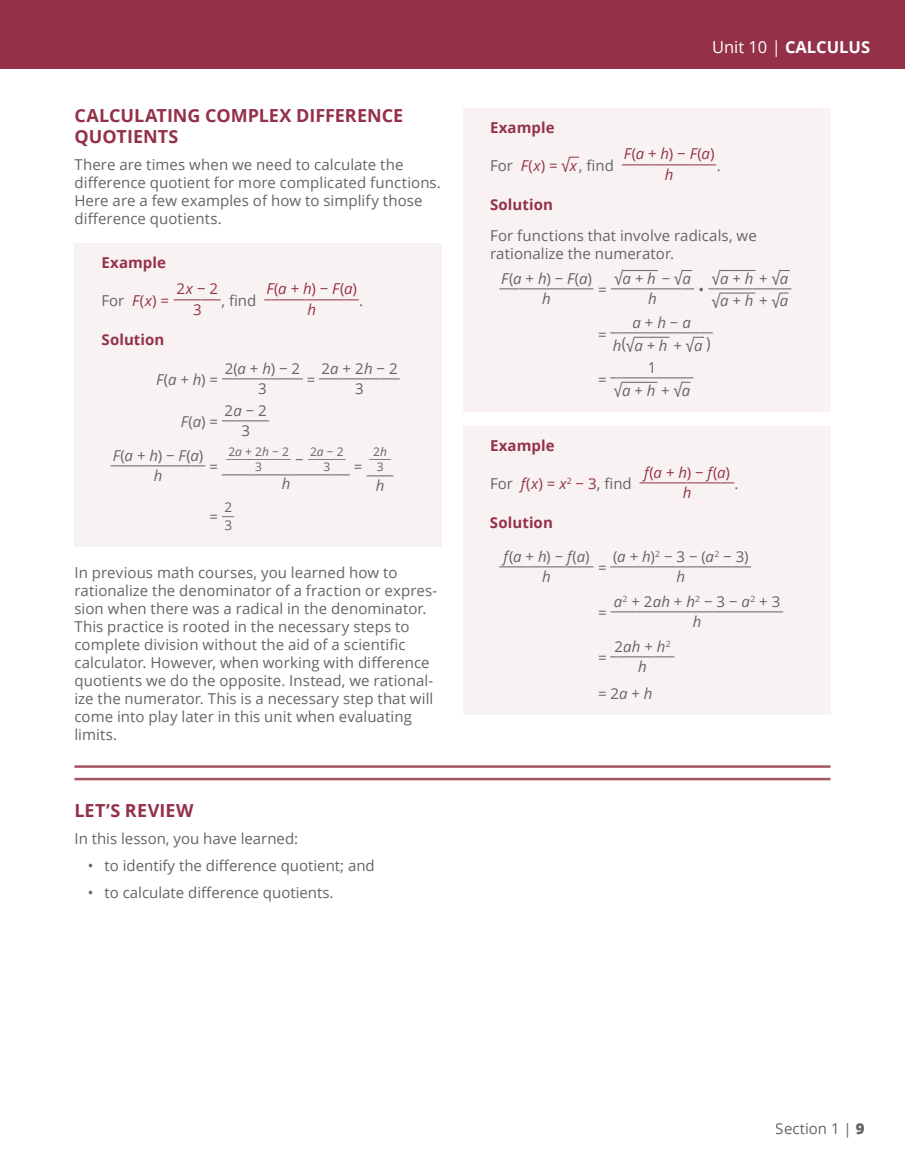
<style>
.page{position:relative;width:905px;height:1175px;background:#fff}
.page>*{position:absolute;margin:0;border:0;box-sizing:border-box;transform-origin:0 0}
.t1{font:700 18px/21.6px "Open Sans";color:#943149}
.t2{font:700 16.5px "Open Sans";color:#fff}
.t3{font:15px/18px "Open Sans";letter-spacing:.005em;color:#636466}
.t4{font:15px "Open Sans";letter-spacing:.005em;color:#636466;scale:.95 1}
.t5{font:italic 15px/20.1px "Open Sans";color:#636466;text-align:center}
.t6{font:15px/20.1px "Open Sans";color:#943149;text-align:center}
.t7{font:700 15px "Open Sans";letter-spacing:.005em;color:#943149}
.t8{font:italic 15px/20.1px "Open Sans";color:#943149;text-align:center}
.t9{font:13.5px/15.1px "Open Sans";color:#636466}
.t10{font:12px/15.6px "Open Sans";color:#636466;text-align:center}
.s1{font-style:italic;color:#943149}
.s2{color:#943149}
.s3{font-style:normal}
.s4{font-style:italic}
.s5{font-weight:400}
.s6{font-size:18.45px;color:#943149}
.s7{font-style:normal;font-size:18.45px}
.s8{font-style:normal;font-size:16.5px}
.s9{font-weight:800}
</style>
<div class="page">
<div style="left:74px;top:243px;width:368px;height:303px;background:#f8f3f2"></div>
<div style="left:463px;top:108px;width:367px;height:303px;background:#f8f3f2"></div>
<hr style="left:622px;top:270px;width:35px;height:1px;background:#636466">
<hr style="left:720px;top:270px;width:35px;height:1px;background:#636466">
<hr style="left:720px;top:293px;width:35px;height:1px;background:#636466">
<hr style="left:634px;top:337px;width:35px;height:1px;background:#636466">
<hr style="left:622px;top:382px;width:35px;height:1px;background:#636466">
<div style="left:463px;top:426px;width:367px;height:288px;background:#f8f3f2"></div>
<hr style="left:74px;top:765px;width:756px;height:3px;background:#a45660">
<hr style="left:74px;top:777px;width:756px;height:3px;background:#a45660">
<div style="left:0;top:0;width:904px;height:68px;background:#943149"></div>
<p class="t1" style="left:74px;top:104px;width:330px">CALCULATING COMPLEX DIFFERENCE<br>QUOTIENTS</p>
<p class="t3" style="left:74px;top:156px;width:368px">There are times when we need to calculate the difference quotient for more complicated functions.<br>Here are a few examples of how to simplify those difference quotients.</p>
<p class="t7" style="left:101px;top:252px;width:66px">Example</p>
<p class="t3" style="left:101px;top:291px;width:69px">For <span class="s1">F</span><span class="s2">(</span><span class="s1">x</span><span class="s2">) =</span></p>
<p class="t6" style="left:174px;top:282px;width:49px">_______</p>
<p class="t8" style="left:266px;top:278px;width:92px">F<span class="s3">(</span>a <span class="s3">+</span> h<span class="s3">) −</span> F<span class="s3">(</span>a<span class="s3">) </span>h</p>
<p class="t6" style="left:176px;top:278px;width:43px">2<span class="s4">x</span> − 2<br>3</p>
<p class="t3" style="left:221px;top:291px;width:36px">, find</p>
<p class="t6" style="left:265px;top:282px;width:96px">______________</p>
<p class="t3" style="left:359px;top:291px;width:5px">.</p>
<p class="t7" style="left:101px;top:328px;width:64px">Solution</p>
<p class="t3" style="left:156px;top:370px;width:63px"><span class="s4">F</span>(<span class="s4">a</span> + <span class="s4">h</span>) =</p>
<p class="t3" style="left:222px;top:362px;width:82px">____________</p>
<p class="t3" style="left:225px;top:358px;width:77px;line-height:20.1px;text-align:center">2(<span class="s4">a</span> + <span class="s4">h</span>) − 2<br>3</p>
<p class="t3" style="left:321px;top:358px;width:78px;line-height:20.1px;text-align:center">2<span class="s4">a</span> + 2<span class="s4">h</span> − 2<br>3</p>
<p class="t3" style="left:307px;top:370px;width:10px">=</p>
<p class="t3" style="left:319px;top:362px;width:82px">____________</p>
<p class="t3" style="left:224px;top:400px;width:44px;line-height:20.1px;text-align:center">2<span class="s4">a</span> − 2<br>3</p>
<p class="t3" style="left:181px;top:412px;width:39px"><span class="s4">F</span>(<span class="s4">a</span>) =</p>
<p class="t3" style="left:222px;top:404px;width:49px">_______</p>
<p class="t10" style="left:228px;top:443px;width:62px">2<span class="s4">a</span> + 2<span class="s4">h</span> − 2<br>3</p>
<p class="t10" style="left:373px;top:443px;width:15px">2<span class="s4">h</span></p>
<p class="t3" style="left:366px;top:459px;width:28px">____</p>
<p class="t10" style="left:310px;top:443px;width:35px">2<span class="s4">a</span> − 2<br>3</p>
<p class="t5" style="left:113px;top:445px;width:92px">F<span class="s3">(</span>a <span class="s3">+</span> h<span class="s3">) −</span> F<span class="s3">(</span>a<span class="s3">) </span>h</p>
<p class="t3" style="left:295px;top:450px;width:10px">−</p>
<p class="t10" style="left:308px;top:445px;width:39px">_______</p>
<p class="t10" style="left:226px;top:445px;width:66px">____________</p>
<p class="t10" style="left:369px;top:445px;width:23px">____</p>
<p class="t10" style="left:377px;top:459px;width:8px">3</p>
<p class="t5" style="left:376px;top:475px;width:10px">h</p>
<p class="t3" style="left:209px;top:458px;width:154px">= ___________________ =</p>
<p class="t3" style="left:111px;top:449px;width:96px">______________</p>
<p class="t5" style="left:282px;top:473px;width:10px">h</p>
<p class="t9" style="left:222px;top:502px;width:14px">_ _2<br>3</p>
<p class="t3" style="left:209px;top:507px;width:10px">=</p>
<p class="t3" style="left:74px;top:563px;width:364px">In previous math courses, you learned how to rationalize the denominator of a fraction or expres&shy;sion when there was a radical in the denominator.<br>This practice is rooted in the necessary steps to complete division without the aid of a scientific calculator. However, when working with difference quotients we do the opposite. Instead, we rational&shy;ize the numerator. This is a necessary step that will come into play later in this unit when evaluating limits.</p>
<p class="t1" style="left:74px;top:798px;width:121px">LET’S REVIEW</p>
<p class="t3" style="left:74px;top:828px;width:225px">In this lesson, you have learned:</p>
<p class="t3" style="left:88px;top:855px;width:288px">• to identify the difference quotient; and</p>
<p class="t3" style="left:88px;top:882px;width:247px">• to calculate difference quotients.</p>
<p class="t2" style="left:712px;top:35px;width:160px"><span class="s5">Unit 10 |</span> CALCULUS</p>
<p class="t7" style="left:490px;top:117px;width:66px">Example</p>
<p class="t3" style="left:490px;top:156px;width:125px">For <span class="s1">F</span><span class="s2">(</span><span class="s1">x</span><span class="s2">) =</span> <span class="s6">√</span><span class="s1">x</span> , find</p>
<p class="t6" style="left:622px;top:147px;width:96px">______________</p>
<p class="t8" style="left:624px;top:143px;width:92px">F<span class="s3">(</span>a <span class="s3">+</span> h<span class="s3">) −</span> F<span class="s3">(</span>a<span class="s3">) </span>h</p>
<p class="t3" style="left:716px;top:156px;width:5px">.</p>
<p class="t7" style="left:490px;top:193px;width:64px">Solution</p>
<p class="t3" style="left:490px;top:226px;width:268px">For functions that involve radicals, we rationalize the numerator.</p>
<p class="t3" style="left:499px;top:272px;width:96px">______________</p>
<p class="t5" style="left:614px;top:268px;width:78px"><span class="s7">√</span>a + h <span class="s3">−</span> <span class="s7">√</span>a h</p>
<p class="t5" style="left:712px;top:267px;width:78px;line-height:22.5px;text-align:left"><span class="s7">√</span>a + h <span class="s3">+</span> <span class="s7">√</span>a <span class="s7">√</span>a + h <span class="s3">+</span> <span class="s7">√</span>a</p>
<p class="t5" style="left:501px;top:268px;width:92px">F<span class="s3">(</span>a <span class="s3">+</span> h<span class="s3">) −</span> F<span class="s3">(</span>a<span class="s3">) </span>h</p>
<p class="t3" style="left:698px;top:280px;width:7px">•</p>
<p class="t4" style="left:708px;top:271px;width:89px">_____________</p>
<p class="t3" style="left:598px;top:280px;width:10px">=</p>
<p class="t4" style="left:611px;top:271px;width:89px">_____________</p>
<p class="t5" style="left:613px;top:311px;width:99px;line-height:22.5px">a <span class="s3">+</span> h <span class="s3">−</span> a<br>h<span class="s8">(</span><span class="s7">√</span>a + h <span class="s3">+</span> <span class="s7">√</span>a <span class="s8">)</span></p>
<p class="t3" style="left:598px;top:325px;width:10px">=</p>
<p class="t4" style="left:610px;top:316px;width:109px">________________</p>
<p class="t5" style="left:614px;top:356px;width:78px;line-height:22.5px"><span class="s3">1<br></span><span class="s7">√</span>a + h <span class="s3">+</span> <span class="s7">√</span>a</p>
<p class="t3" style="left:598px;top:370px;width:10px">=</p>
<p class="t4" style="left:610px;top:361px;width:89px">_____________</p>
<p class="t7" style="left:490px;top:435px;width:66px">Example</p>
<p class="t3" style="left:490px;top:474px;width:143px">For <span class="s1">f</span><span class="s2">(</span><span class="s1">x</span><span class="s2">) =</span> <span class="s1">x</span><sup>2</sup> <span class="s2">− 3</span>, find</p>
<p class="t6" style="left:640px;top:465px;width:96px">______________</p>
<p class="t8" style="left:644px;top:462px;width:87px">f<span class="s3">(</span>a <span class="s3">+</span> h<span class="s3">) −</span> f<span class="s3">(</span>a<span class="s3">) </span>h</p>
<p class="t3" style="left:734px;top:474px;width:5px">.</p>
<p class="t7" style="left:490px;top:512px;width:64px">Solution</p>
<p class="t3" style="left:499px;top:550px;width:96px">______________</p>
<p class="t5" style="left:503px;top:546px;width:87px">f<span class="s3">(</span>a <span class="s3">+</span> h<span class="s3">) −</span> f<span class="s3">(</span>a<span class="s3">) </span>h</p>
<p class="t3" style="left:613px;top:547px;width:137px">(<span class="s4">a</span> + <span class="s4">h</span>)<sup>2</sup> − 3 − (<span class="s4">a</span><sup>2</sup> − 3)</p>
<p class="t4" style="left:610px;top:549px;width:149px">______________________</p>
<p class="t5" style="left:676px;top:566px;width:10px">h</p>
<p class="t3" style="left:598px;top:558px;width:10px">=</p>
<p class="t3" style="left:614px;top:592px;width:168px"><span class="s4">a</span><sup>2</sup> + 2<span class="s4">ah</span> + <span class="s4">h</span><sup>2</sup> − 3 − <span class="s4">a</span><sup>2</sup> + 3</p>
<p class="t4" style="left:610px;top:594px;width:183px">___________________________</p>
<p class="t5" style="left:692px;top:611px;width:10px">h</p>
<p class="t3" style="left:598px;top:603px;width:10px">=</p>
<p class="t5" style="left:614px;top:636px;width:58px"><span class="s3">2</span>ah <span class="s3">+</span> h<sup>2</sup></p>
<p class="t4" style="left:610px;top:639px;width:69px">__________</p>
<p class="t5" style="left:598px;top:652px;width:56px;line-height:27px;text-align:left;text-indent:40px">h <span class="s3">= 2</span>a <span class="s3">+</span> h</p>
<p class="t3" style="left:598px;top:648px;width:10px">=</p>
<p class="t3" style="left:776px;top:1119px;width:90px">Section 1 | <span class="s9">9</span></p>
</div>
